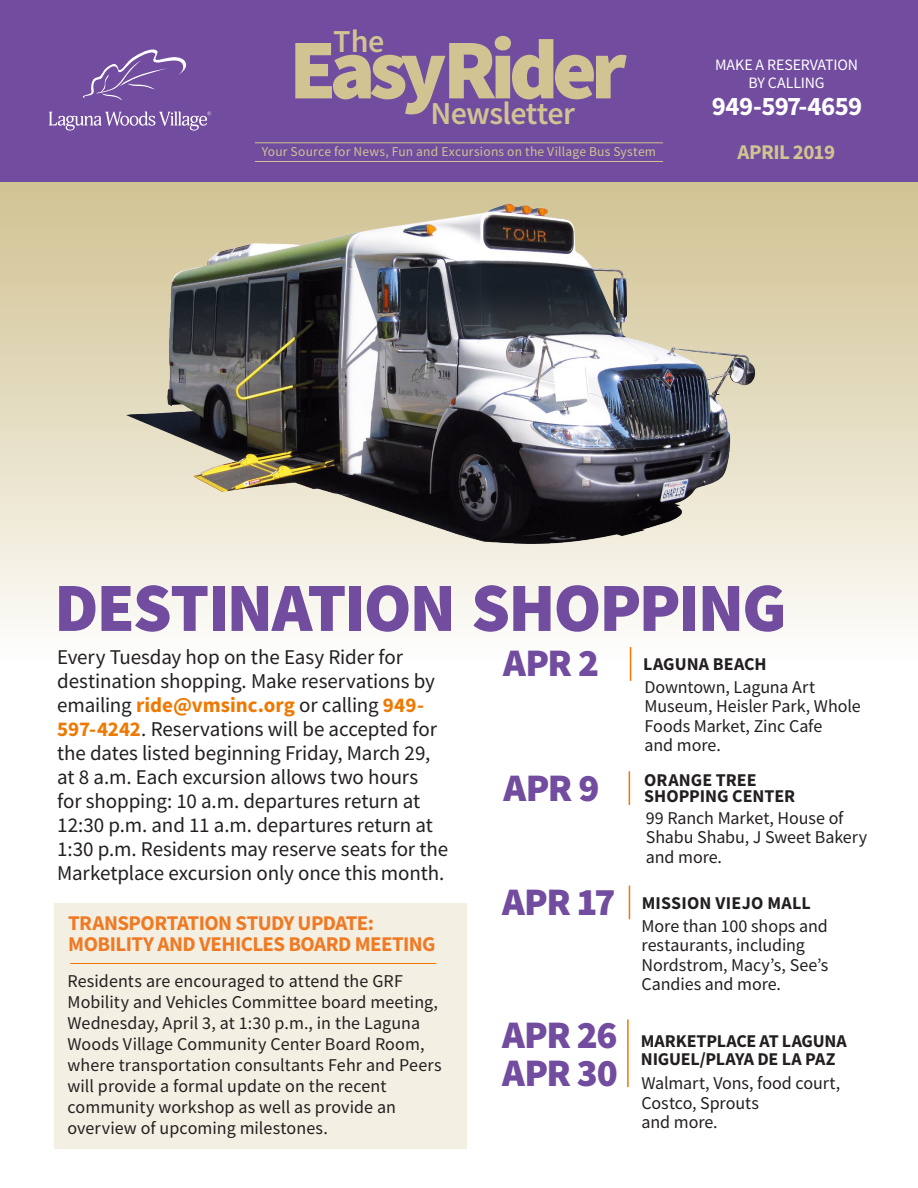
<style>
.page{position:relative;width:918px;height:1188px;background:#fff}
.page>*{position:absolute;margin:0;border:0;box-sizing:border-box;transform-origin:0 0}
.t1{font:900 85.2px "Source Sans Pro";letter-spacing:-.075em;color:#d1c392}
.t2{font:900 69.15px "Source Sans Pro";letter-spacing:-.03em;color:#714c9f}
.t3{font:900 39px "Source Sans Pro";letter-spacing:-.035em;color:#714c9f}
.t4{font:600 31.95px "Source Sans Pro";letter-spacing:-.02em;color:#d1c392}
.t5{font:700 26.7px "Source Sans Pro";letter-spacing:-.025em;color:#fff}
.t6{font:21px/24px "Source Sans Pro";letter-spacing:-.005em;color:#231f20}
.t7{font:700 21px/21px "Source Sans Pro";letter-spacing:-.025em;color:#ef7a23}
.t8{font:700 21px "Source Sans Pro";letter-spacing:-.03em;color:#d1c392}
.t9{font:18px/19.5px "Source Sans Pro";color:#231f20}
.t10{font:700 18px/18px "Source Sans Pro";color:#231f20}
.t11{font:15.9px "Source Sans Pro";letter-spacing:-.01em;color:#fff}
.t12{font:13.5px "Source Sans Pro";letter-spacing:.015em;color:#d1c392}
.s1{font-weight:700;color:#ef7900}
</style>
<div class="page">
<div style="left:0;top:176px;width:918px;height:488px;background:linear-gradient(to bottom,#cfc08f,#fdfdfa)"></div>
<div style="left:0;top:0;width:918px;height:181px;background:#714c9f"></div>
<svg style="left:49px;top:111px;width:162px;height:20px"></svg>
<svg style="left:83px;top:49px;width:103px;height:51px"></svg>
<hr style="left:255px;top:143px;width:408px;height:1px;background:#d1c392">
<hr style="left:255px;top:161px;width:408px;height:1px;background:#d1c392">
<hr style="left:630px;top:647px;width:1px;height:34px;background:#ef7900">
<img style="left:110px;top:200px;width:675px;height:351px">
<hr style="left:629px;top:771px;width:1px;height:34px;background:#ef7900">
<hr style="left:627px;top:1019px;width:2px;height:68px;background:#ef7900">
<hr style="left:629px;top:886px;width:1px;height:33px;background:#ef7900">
<div style="left:54px;top:903px;width:413px;height:246px;background:#f3efe3"></div>
<hr style="left:70px;top:963px;width:366px;height:1px;background:#ef7900">
<p class="t4" style="left:333px;top:20px;width:53px">The</p>
<p class="t1" style="left:289px;top:11px;width:339px">Easy Rider</p>
<p class="t4" style="left:430px;top:92px;width:146px">Newsletter</p>
<p class="t12" style="left:262px;top:143px;width:396px">Your Source for News, Fun and Excursions on the Village Bus System</p>
<p class="t11" style="left:715px;top:55px;width:145px">MAKE A RESERVATION</p>
<p class="t11" style="left:748px;top:73px;width:78px">BY CALLING</p>
<p class="t5" style="left:712px;top:88px;width:152px">949-597-4659</p>
<p class="t8" style="left:738px;top:138px;width:99px">APRIL 2019</p>
<p class="t2" style="left:54px;top:560px;width:734px">DESTINATION SHOPPING</p>
<p class="t6" style="left:57px;top:645px;width:393px">Every Tuesday hop on the Easy Rider for destination shopping. Make reservations by emailing <span class="s1">ride@vmsinc.org</span> or calling <span class="s1">949- 597-4242</span>. Reservations will be accepted for the dates listed beginning Friday, March 29, at 8 a.m. Each excursion allows two hours<br>for shopping: 10 a.m. departures return at 12:30 p.m. and 11 a.m. departures return at 1:30 p.m. Residents may reserve seats for the Marketplace excursion only once this month.</p>
<p class="t7" style="left:68px;top:912px;width:369px">TRANSPORTATION STUDY UPDATE:<br>MOBILITY AND VEHICLES BOARD MEETING</p>
<p class="t9" style="left:68px;top:970px;width:376px;line-height:21px">Residents are encouraged to attend the GRF Mobility and Vehicles Committee board meeting, Wednesday, April 3, at 1:30 p.m., in the Laguna Woods Village Community Center Board Room, where transportation consultants Fehr and Peers will provide a formal update on the recent</p>
<p class="t9" style="left:68px;top:1097px;width:330px">community workshop as well as provide an</p>
<p class="t9" style="left:68px;top:1118px;width:262px">overview of upcoming milestones.</p>
<p class="t3" style="left:503px;top:636px;width:97px">APR 2</p>
<p class="t10" style="left:643px;top:655px;width:125px">LAGUNA BEACH</p>
<p class="t3" style="left:504px;top:761px;width:97px">APR 9</p>
<p class="t9" style="left:645px;top:677px;width:218px">Downtown, Laguna Art<br>Museum, Heisler Park, Whole<br>Foods Market, Zinc Cafe</p>
<p class="t9" style="left:645px;top:735px;width:78px">and more.</p>
<p class="t10" style="left:644px;top:771px;width:114px">ORANGE TREE</p>
<p class="t10" style="left:644px;top:787px;width:153px">SHOPPING CENTER</p>
<p class="t9" style="left:646px;top:808px;width:223px">99 Ranch Market, House of<br>Shabu Shabu, J Sweet Bakery and more.</p>
<p class="t3" style="left:502px;top:875px;width:115px">APR 17</p>
<p class="t10" style="left:642px;top:894px;width:171px">MISSION VIEJO MALL</p>
<p class="t9" style="left:642px;top:916px;width:188px">More than 100 shops and restaurants, including<br>Nordstrom, Macy’s, See’s<br>Candies and more.</p>
<p class="t3" style="left:502px;top:1008px;width:117px">APR 26</p>
<p class="t3" style="left:502px;top:1046px;width:117px">APR 30</p>
<p class="t10" style="left:641px;top:1032px;width:208px">MARKETPLACE AT LAGUNA<br>NIGUEL/PLAYA DE LA PAZ</p>
<p class="t9" style="left:642px;top:1073px;width:200px">Walmart, Vons, food court,<br>Costco, Sprouts</p>
<p class="t9" style="left:642px;top:1112px;width:78px">and more.</p>
</div>
